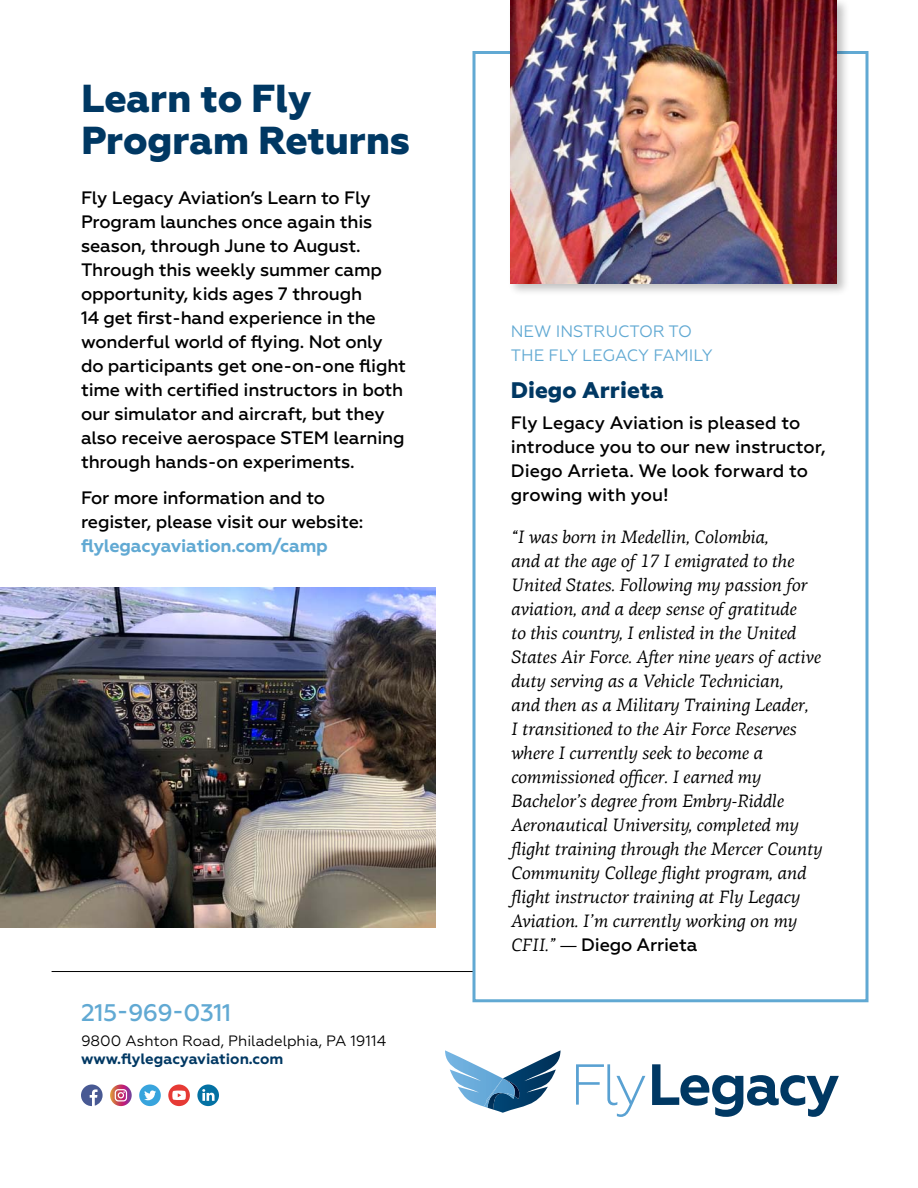
<style>
.page{position:relative;width:918px;height:1188px;background:#fff}
.page>*{position:absolute;margin:0;border:0;box-sizing:border-box;transform-origin:0 0}
.t1{font:800 39px/42px "Geometria";letter-spacing:-.01em;color:#003863}
.t2{font:500 24px "Geometria";letter-spacing:-.02em;color:#61a9d3}
.t3{font:800 22.5px "Geometria";color:#003863}
.t4{font:italic 18px/24px "PF Agora Serif Pro";letter-spacing:-.01em;color:#000}
.t5{font:500 18px/24px "Geometria";letter-spacing:-.01em;color:#000}
.t6{font:700 18px "Geometria";letter-spacing:-.01em;color:#61a9d3}
.t7{font:16.5px "Geometria";color:#61a9d3}
.t8{font:15px "Geometria";color:#000}
.t9{font:700 15px "Geometria";color:#003863}
.s1{font-family:"PF Agora Serif Pro";font-weight:400;font-style:italic}
</style>
<div class="page">
<hr style="left:52px;top:971px;width:815px;height:1px;background:#000">
<svg style="left:81px;top:1084px;width:22px;height:23px"></svg>
<svg style="left:110px;top:1084px;width:22px;height:22px"></svg>
<svg style="left:115px;top:1089px;width:12px;height:13px"></svg>
<svg style="left:139px;top:1084px;width:22px;height:22px"></svg>
<svg style="left:168px;top:1085px;width:22px;height:21px"></svg>
<svg style="left:197px;top:1085px;width:22px;height:21px"></svg>
<img style="left:495px;top:1050px;width:66px;height:63px">
<img style="left:488px;top:1078px;width:31px;height:32px">
<img style="left:445px;top:1050px;width:58px;height:57px">
<img style="left:484px;top:1078px;width:31px;height:30px">
<svg style="left:652px;top:1064px;width:187px;height:53px"></svg>
<svg style="left:576px;top:1064px;width:69px;height:53px"></svg>
<img style="left:0;top:588px;width:435px;height:340px">
<div style="left:472px;top:51px;width:396px;height:951px;background:#fff;border:3px solid #61a9d3"></div>
<div style="left:508px;top:0;width:342px;height:296px;background:#000;opacity:.25"></div>
<img style="left:511px;top:0;width:326px;height:284px">
<h1 class="t1" style="left:81px;top:78px;width:331px">Learn to Fly<br>Program Returns</h1>
<p class="t5" style="left:81px;top:186px;width:327px">Fly Legacy Aviation’s Learn to Fly Program launches once again this season, through June to August.<br>Through this weekly summer camp opportunity, kids ages 7 through<br>14 get first-hand experience in the wonderful world of flying. Not only do participants get one-on-one flight time with certified instructors in both our simulator and aircraft, but they also receive aerospace STEM learning through hands-on experiments.</p>
<p class="t5" style="left:81px;top:486px;width:284px">For more information and to register, please visit our website:</p>
<p class="t6" style="left:81px;top:535px;width:248px">flylegacyaviation.com/camp</p>
<h2 class="t2" style="left:81px;top:999px;width:152px">215-969-0311</h2>
<p class="t8" style="left:81px;top:1032px;width:307px">9800 ASHTON ROAD, PHILADELPHIA, PA 19114</p>
<p class="t9" style="left:81px;top:1050px;width:204px">www.flylegacyaviation.com</p>
<p class="t7" style="left:511px;top:322px;width:62px">NEW INSTR</p>
<p class="t7" style="left:606px;top:322px;width:25px">UCTOR</p>
<p class="t7" style="left:668px;top:322px;width:12px">TO</p>
<p class="t7" style="left:511px;top:346px;width:12px">THE</p>
<p class="t7" style="left:549px;top:346px;width:56px">FLY LEGAC</p>
<p class="t7" style="left:638px;top:346px;width:36px">Y FAMIL</p>
<p class="t7" style="left:702px;top:346px;width:12px">Y</p>
<p class="t3" style="left:511px;top:377px;width:155px">Diego Arrieta</p>
<p class="t5" style="left:511px;top:411px;width:316px">Fly Legacy Aviation is pleased to introduce you to our new instructor,<br>Diego Arrieta. We look forward to growing with you!</p>
<p class="t4" style="left:511px;top:525px;width:313px">“I was born in Medellin, Colombia,<br>and at the age of 17 I emigrated to the United States. Following my passion for aviation, and a deep sense of gratitude<br>to this country, I enlisted in the United States Air Force. After nine years of active duty serving as a Vehicle Technician,<br>and then as a Military Training Leader,<br>I transitioned to the Air Force Reserves where I currently seek to become a commissioned officer. I earned my Bachelor’s degree from Embry-Riddle Aeronautical University, completed my flight training through the Mercer County Community College flight program, and flight instructor training at Fly Legacy Aviation. I’m currently working on my</p>
<p class="t5" style="left:511px;top:932px;width:188px"><span class="s1">CFII.” —</span> Diego Arrieta</p>
</div>
